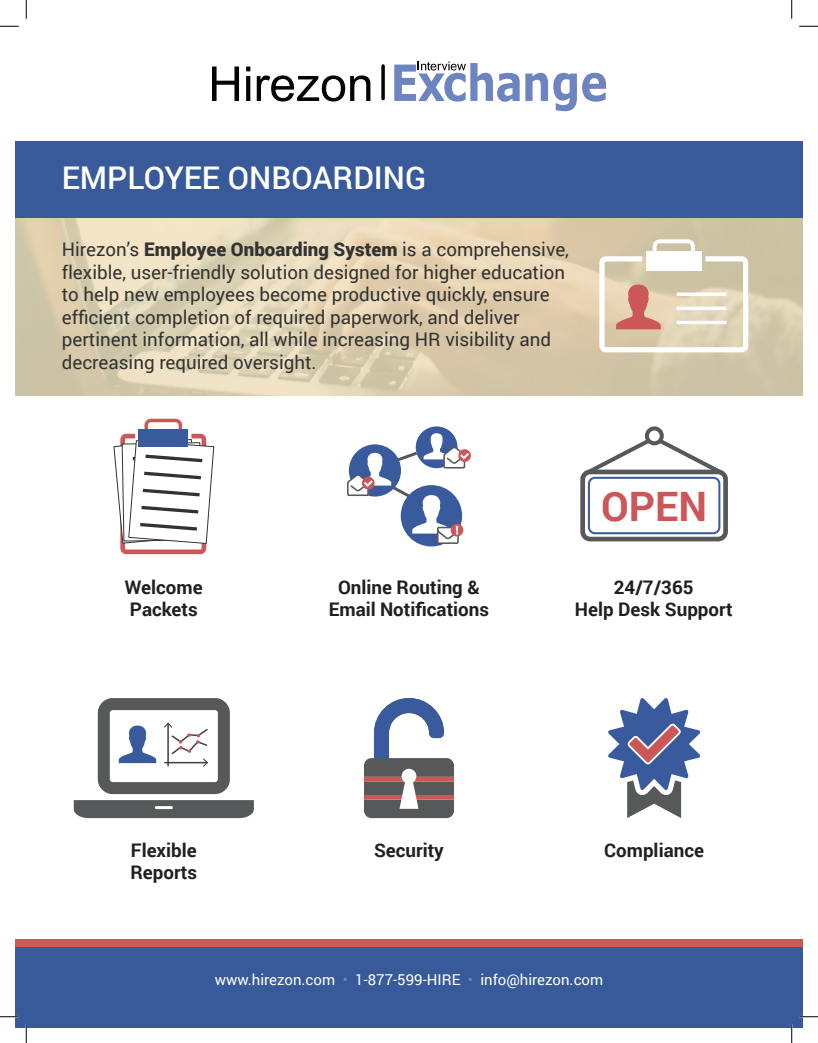
<style>
.page{position:relative;width:818px;height:1043px;background:#fff}
.page>*{position:absolute;margin:0;border:0;box-sizing:border-box;transform-origin:0 0}
.t1{font:700 40.5px "Roboto";color:#cc5758}
.t2{font:500 31.25px "Roboto";color:#fff}
.t3{font:18.75px/22.5px "Roboto";color:#323332}
.t4{font:700 18.75px/22.5px "Roboto";color:#231f20}
.t5{font:15px "Roboto";color:#fff}
.s1{font-weight:900}
.s2{color:#6e84c1}
</style>
<div class="page">
<svg style="left:15px;top:218px;width:787px;height:177px;background:#ddcfb0"></svg>
<svg style="left:212px;top:66px;width:27px;height:35px"></svg>
<svg style="left:246px;top:66px;width:4px;height:35px"></svg>
<svg style="left:257px;top:75px;width:113px;height:26px"></svg>
<svg style="left:381px;top:66px;width:4px;height:33px"></svg>
<svg style="left:394px;top:61px;width:125px;height:41px"></svg>
<svg style="left:525px;top:72px;width:81px;height:40px"></svg>
<div style="left:15px;top:946px;width:787px;height:82px;background:#385a9b"></div>
<div style="left:15px;top:939px;width:787px;height:8px;background:#cd5858"></div>
<div style="left:15px;top:141px;width:787px;height:77px;background:#385a9b"></div>
<div style="left:646px;top:252px;width:55px;height:19px;background:#fff"></div>
<div style="left:652px;top:239px;width:43px;height:20px;border:4px solid #fff;border-radius:5px"></div>
<svg style="left:599px;top:256px;width:149px;height:96px"></svg>
<svg style="left:676px;top:292px;width:50px;height:4px"></svg>
<svg style="left:676px;top:306px;width:50px;height:4px"></svg>
<hr style="left:676px;top:321px;width:50px;height:3px;background:#fff">
<svg style="left:415px;top:426px;width:42px;height:42px"></svg>
<svg style="left:347px;top:433px;width:124px;height:111px"></svg>
<div style="left:588px;top:477px;width:132px;height:57px;border:2px solid #395a9c;border-radius:6px"></div>
<div style="left:580px;top:469px;width:148px;height:72px;border:5px solid #57585a;border-radius:7px"></div>
<svg style="left:580px;top:433px;width:148px;height:46px"></svg>
<div style="left:647px;top:428px;width:14px;height:15px;background:#fff;border-radius:50%"></div>
<div style="left:644px;top:426px;width:19px;height:19px;border:4px solid #57585a;border-radius:50%"></div>
<svg style="left:74px;top:698px;width:180px;height:120px"></svg>
<div style="left:144px;top:419px;width:38px;height:17px;border:3px solid #cc5758;border-radius:5px"></div>
<svg style="left:113px;top:434px;width:101px;height:120px"></svg>
<div style="left:139px;top:429px;width:49px;height:18px;background:#395a9c"></div>
<svg style="left:364px;top:698px;width:90px;height:120px"></svg>
<svg style="left:608px;top:698px;width:92px;height:120px"></svg>
<svg style="left:0;top:25px;width:19px;height:2px"></svg>
<svg style="left:799px;top:25px;width:19px;height:2px"></svg>
<svg style="left:0;top:1016px;width:19px;height:1px"></svg>
<svg style="left:799px;top:1015px;width:19px;height:2px"></svg>
<svg style="left:25px;top:0;width:2px;height:19px"></svg>
<svg style="left:25px;top:1024px;width:2px;height:18px"></svg>
<svg style="left:791px;top:0;width:1px;height:19px"></svg>
<svg style="left:791px;top:1024px;width:1px;height:18px"></svg>
<h2 class="t2" style="left:62px;top:156px;width:366px">EMPLOYEE ONBOARDING</h2>
<p class="t3" style="left:62px;top:238px;width:508px">Hirezon’s <span class="s1">Employee Onboarding System</span> is a comprehensive, flexible, user-friendly solution designed for higher education to help new employees become productive quickly, ensure efficient completion of required paperwork, and deliver pertinent information, all while increasing HR visibility and decreasing required oversight.</p>
<h1 class="t1" style="left:601px;top:477px;width:108px">OPEN</h1>
<p class="t4" style="left:125px;top:575px;width:79px">Welcome<br>Packets</p>
<p class="t4" style="left:329px;top:575px;width:162px;text-align:center">Online Routing &amp;<br>Email Notifications</p>
<p class="t4" style="left:574px;top:575px;width:159px;text-align:center">24/7/365<br>Help Desk Support</p>
<p class="t4" style="left:130px;top:838px;width:68px">Flexible<br>Reports</p>
<p class="t4" style="left:374px;top:838px;width:71px">Security</p>
<p class="t4" style="left:604px;top:838px;width:101px">Compliance</p>
<p class="t5" style="left:215px;top:969px;width:390px">www.hirezon.com <span class="s2">•</span> 1-877-599-HIRE <span class="s2">•</span> info@hirezon.com</p>
</div>
